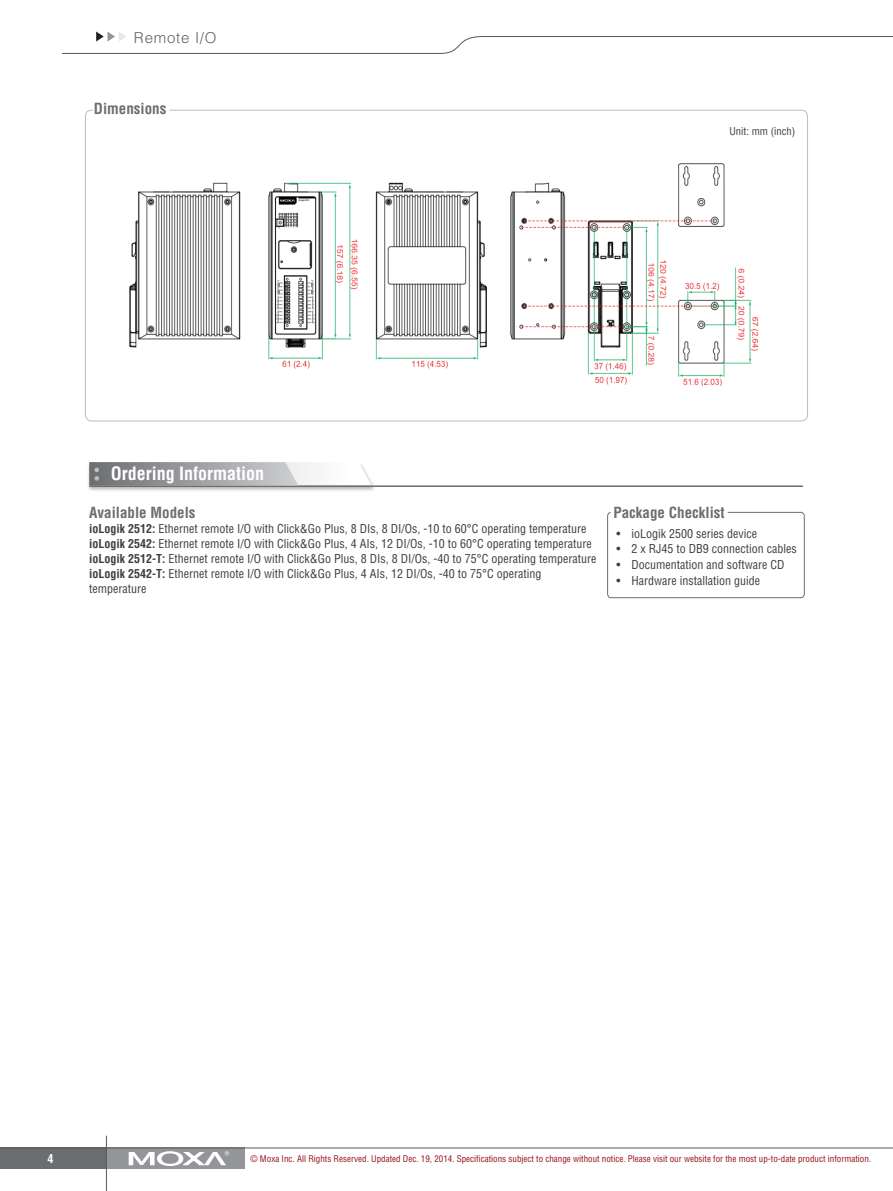
<style>
.page{position:relative;width:893px;height:1191px;background:#fff}
.page>*{position:absolute;margin:0;border:0;box-sizing:border-box;transform-origin:0 0}
.topic{font:700 condensed 18px "Helvetica";color:#fff}
.IND_package_title{font:700 condensed 15px "Helvetica";color:#6c6d70}
.IND_spec_group{font:700 condensed 15px "Helvetica";color:#6c6d70}
.t1{font:300 15px "Helvetica";letter-spacing:.05em;color:#636366}
.IND_spec_item{font:condensed 12px/15px "Helvetica";color:#3e3e3f}
.t2{font:700 condensed 12px "Helvetica";color:#fff}
.copy_bold_regular{font:condensed 10.5px "Helvetica";color:#3e3e3f}
.certification_notice{font:condensed 9px "Helvetica";color:#9a1317}
.s1{font-weight:700}
</style>
<div class="page">
<div style="left:0;top:1147px;width:106px;height:22px;background:#6c6d70"></div>
<div style="left:106px;top:1147px;width:138px;height:22px;background:#939598"></div>
<hr style="left:0;top:1147px;width:893px;height:1px;background:#57585a">
<svg style="left:129px;top:1151px;width:100px;height:15px"></svg>
<hr style="left:106px;top:1135px;width:1px;height:56px;background:#59595c">
<svg style="left:61px;top:32px;width:832px;height:22px"></svg>
<div style="left:87px;top:462px;width:289px;height:31px;background:#231f20;opacity:.35"></div>
<hr style="left:89px;top:485px;width:714px;height:2px;background:#6c6d70">
<svg style="left:89px;top:462px;width:283px;height:23px"></svg>
<svg style="left:85px;top:109px;width:723px;height:313px"></svg>
<img style="left:126px;top:156px;width:635px;height:230px">
<div style="left:607px;top:512px;width:197px;height:86px;background:#fff;border:1px solid #6c6d70;border-radius:3px"></div>
<p class="t1" style="left:134px;top:29px;width:84px">Remote I/O</p>
<p class="IND_package_title" style="left:94px;top:99px;width:74px">Dimensions</p>
<p class="copy_bold_regular" style="left:730px;top:124px;width:67px">Unit: mm (inch)</p>
<p class="topic" style="left:111px;top:462px;width:155px">Ordering Information</p>
<p class="IND_spec_group" style="left:89px;top:503px;width:108px">Available Models</p>
<p class="IND_spec_item" style="left:89px;top:520px;width:499px"><span class="s1">ioLogik 2512:</span> Ethernet remote I/O with Click&amp;Go Plus, 8 DIs, 8 DI/Os, -10 to 60°C operating temperature</p>
<p class="IND_spec_item" style="left:89px;top:535px;width:504px"><span class="s1">ioLogik 2542:</span> Ethernet remote I/O with Click&amp;Go Plus, 4 AIs, 12 DI/Os, -10 to 60°C operating temperature</p>
<p class="IND_spec_item" style="left:89px;top:550px;width:509px"><span class="s1">ioLogik 2512-T:</span> Ethernet remote I/O with Click&amp;Go Plus, 8 DIs, 8 DI/Os, -40 to 75°C operating temperature</p>
<p class="IND_spec_item" style="left:89px;top:565px;width:454px"><span class="s1">ioLogik 2542-T:</span> Ethernet remote I/O with Click&amp;Go Plus, 4 AIs, 12 DI/Os, -40 to 75°C operating temperature</p>
<p class="IND_package_title" style="left:613px;top:503px;width:113px">Package Checklist</p>
<p class="IND_spec_item" style="left:616px;top:525px;width:142px">• ioLogik 2500 series device</p>
<p class="IND_spec_item" style="left:616px;top:541px;width:182px">• 2 x RJ45 to DB9 connection cables</p>
<p class="IND_spec_item" style="left:616px;top:557px;width:169px">• Documentation and software CD</p>
<p class="IND_spec_item" style="left:616px;top:572px;width:145px">• Hardware installation guide</p>
<p class="t2" style="left:47px;top:1151px;width:8px">4</p>
<p class="certification_notice" style="left:250px;top:1153px;width:622px">© Moxa Inc. All Rights Reserved. Updated Dec. 19, 2014. Specifications subject to change without notice. Please visit our website for the most up-to-date product information.</p>
</div>
